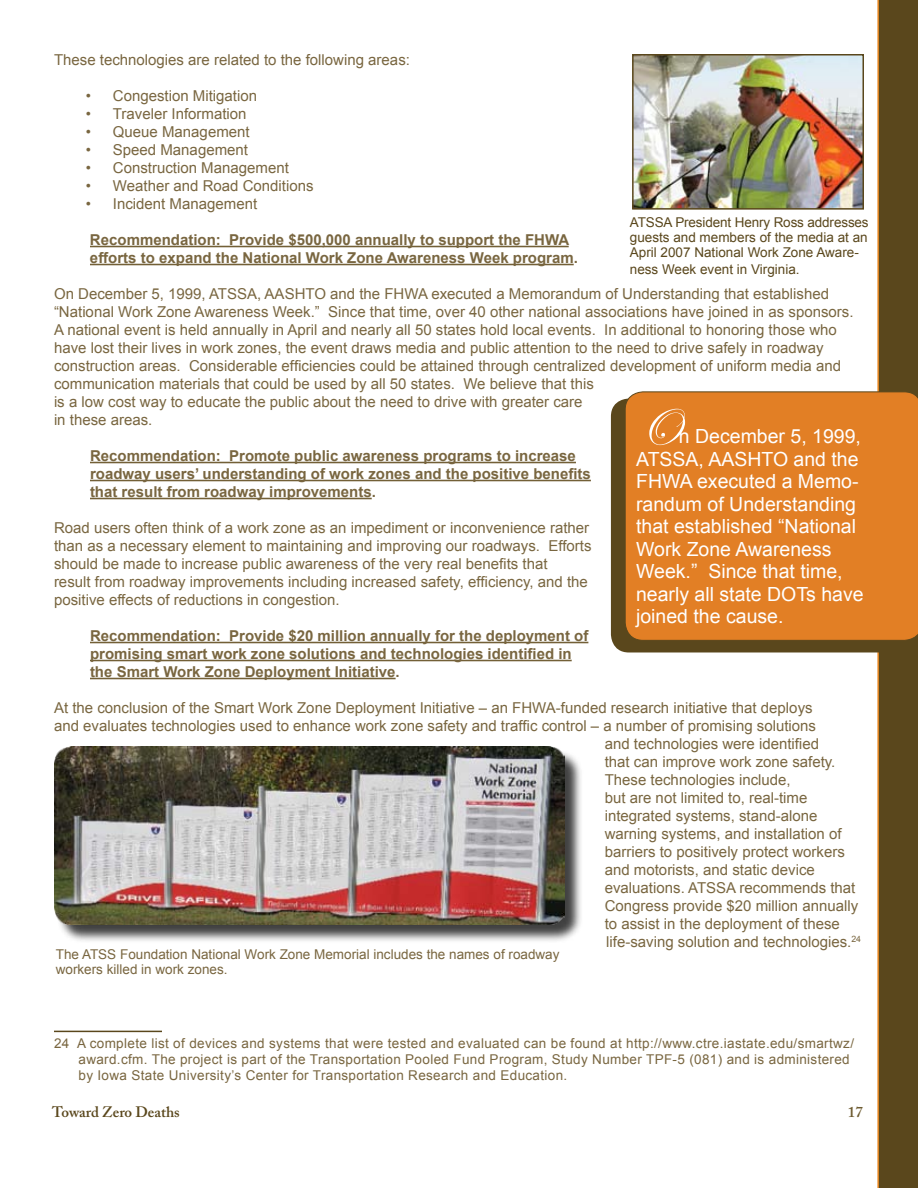
<style>
.page{position:relative;width:918px;height:1188px;background:#fff}
.page>*{position:absolute;margin:0;border:0;box-sizing:border-box;transform-origin:0 0}
.t1{font:54px "Edwardian Script ITC";color:#fff}
.t2{font:19.5px/22.5px "Arial";color:#fff}
.t3{font:15px/18px "Arial";color:#796640}
.t4{font:700 15px/18px "Arial";color:#796640}
.t5{font:600 15px "Adobe Caslon Pro";color:#5a471c}
.t6{font:600 15px "Adobe Caslon Pro";color:#6c5a2f}
.t7{font:13.5px/16.2px "Arial";letter-spacing:.025em;color:#796640}
.t8{font:13.5px/15.5px "Arial";color:#5a471c}
.t9{font:13.5px/15px "Arial";color:#796640}
</style>
<div class="page">
<div style="left:877px;top:0;width:41px;height:1188px;background:#5a471c"></div>
<hr style="left:90px;top:246px;width:479px;height:1px;background:#736037">
<hr style="left:90px;top:264px;width:484px;height:1px;background:#736037">
<hr style="left:90px;top:462px;width:486px;height:1px;background:#736037">
<hr style="left:90px;top:480px;width:501px;height:1px;background:#736037">
<hr style="left:90px;top:498px;width:282px;height:1px;background:#736037">
<hr style="left:90px;top:642px;width:498px;height:1px;background:#736037">
<hr style="left:90px;top:660px;width:482px;height:1px;background:#736037">
<hr style="left:90px;top:678px;width:306px;height:1px;background:#736037">
<hr style="left:54px;top:1031px;width:108px;height:1px;background:#5a471c">
<div style="left:611px;top:399px;width:297px;height:253px;background:#5a471c;border-radius:18px"></div>
<div style="left:625px;top:391px;width:293px;height:250px;background:#e27f25"></div>
<img style="left:635px;top:57px;width:226px;height:150px">
<div style="left:632px;top:54px;width:232px;height:156px;border:2px solid #5a471c"></div>
<div style="left:56px;top:748px;width:529px;height:197px;background:#000;opacity:.75"></div>
<img style="left:54px;top:747px;width:510px;height:177px">
<p class="t3" style="left:54px;top:51px;width:358px">These technologies are related to the following areas:</p>
<p class="t3" style="left:86px;top:87px;width:173px">• Congestion Mitigation</p>
<p class="t3" style="left:86px;top:105px;width:162px">• Traveler Information</p>
<p class="t3" style="left:86px;top:123px;width:165px">• Queue Management</p>
<p class="t3" style="left:86px;top:141px;width:164px">• Speed Management</p>
<p class="t3" style="left:86px;top:159px;width:204px">• Construction Management</p>
<p class="t3" style="left:86px;top:177px;width:229px">• Weather and Road Conditions</p>
<p class="t3" style="left:86px;top:195px;width:173px">• Incident Management</p>
<p class="t4" style="left:90px;top:231px;width:489px">Recommendation: Provide $500,000 annually to support the FHWA efforts to expand the National Work Zone Awareness Week program.</p>
<p class="t3" style="left:54px;top:285px;width:801px">On December 5, 1999, ATSSA, AASHTO and the FHWA executed a Memorandum of Understanding that established “National Work Zone Awareness Week.” Since that time, over 40 other national associations have joined in as sponsors.<br>A national event is held annually in April and nearly all 50 states hold local events. In additional to honoring those who have lost their lives in work zones, the event draws media and public attention to the need to drive safely in roadway construction areas. Considerable efficiencies could be attained through centralized development of uniform media and communication materials that could be used by all 50 states. We believe that this<br>is a low cost way to educate the public about the need to drive with greater care<br>in these areas.</p>
<p class="t4" style="left:90px;top:447px;width:502px">Recommendation: Promote public awareness programs to increase roadway users’ understanding of work zones and the positive benefits that result from roadway improvements.</p>
<p class="t3" style="left:54px;top:519px;width:539px">Road users often think of a work zone as an impediment or inconvenience rather than as a necessary element to maintaining and improving our roadways. Efforts should be made to increase public awareness of the very real benefits that<br>result from roadway improvements including increased safety, efficiency, and the positive effects of reductions in congestion.</p>
<p class="t4" style="left:90px;top:627px;width:500px">Recommendation: Provide $20 million annually for the deployment of promising smart work zone solutions and technologies identified in the Smart Work Zone Deployment Initiative.</p>
<p class="t3" style="left:54px;top:699px;width:760px">At the conclusion of the Smart Work Zone Deployment Initiative – an FHWA-funded research initiative that deploys</p>
<p class="t3" style="left:54px;top:717px;width:764px">and evaluates technologies used to enhance work zone safety and traffic control – a number of promising solutions</p>
<p class="t3" style="left:605px;top:735px;width:216px">and technologies were identified</p>
<p class="t3" style="left:605px;top:753px;width:232px">that can improve work zone safety.</p>
<p class="t3" style="left:605px;top:771px;width:187px">These technologies include,</p>
<p class="t3" style="left:605px;top:789px;width:204px">but are not limited to, real-time</p>
<p class="t3" style="left:605px;top:807px;width:214px">integrated systems, stand-alone</p>
<p class="t3" style="left:605px;top:825px;width:238px">warning systems, and installation of</p>
<p class="t3" style="left:605px;top:843px;width:242px">barriers to positively protect workers</p>
<p class="t3" style="left:605px;top:861px;width:212px">and motorists, and static device</p>
<p class="t3" style="left:605px;top:879px;width:252px">evaluations. ATSSA recommends that</p>
<p class="t3" style="left:605px;top:897px;width:255px">Congress provide $20 million annually</p>
<p class="t3" style="left:605px;top:915px;width:237px">to assist in the deployment of these</p>
<p class="t3" style="left:606px;top:933px;width:256px">life-saving solution and technologies.<sup>24</sup></p>
<p class="t8" style="left:630px;top:215px;width:240px">ATSSA President Henry Ross addresses guests and members of the media at an April 2007 National Work Zone Aware&shy;ness Week event in Virginia.</p>
<h1 class="t1" style="left:636px;top:397px;width:44px">O</h1>
<h2 class="t2" style="left:636px;top:425px;width:229px;text-indent:43px">n December 5, 1999,<br>ATSSA, AASHTO and the<br>FHWA executed a Memo&shy;randum of Understanding that established “National<br>Work Zone Awareness<br>Week.” Since that time, nearly all state DOTs have joined the cause.</h2>
<p class="t9" style="left:56px;top:947px;width:505px">The ATSS Foundation National Work Zone Memorial includes the names of roadway workers killed in work zones.</p>
<p class="t7" style="left:79px;top:1035px;width:777px;text-indent:-25px">24 A complete list of devices and systems that were tested and evaluated can be found at http://www.ctre.iastate.edu/smartwz/ award.cfm. The project is part of the Transportation Pooled Fund Program, Study Number TPF-5 (081) and is administered by Iowa State University’s Center for Transportation Research and Education.</p>
<p class="t5" style="left:52px;top:1103px;width:129px">Toward Zero Deaths</p>
<p class="t6" style="left:848px;top:1103px;width:16px">17</p>
</div>
